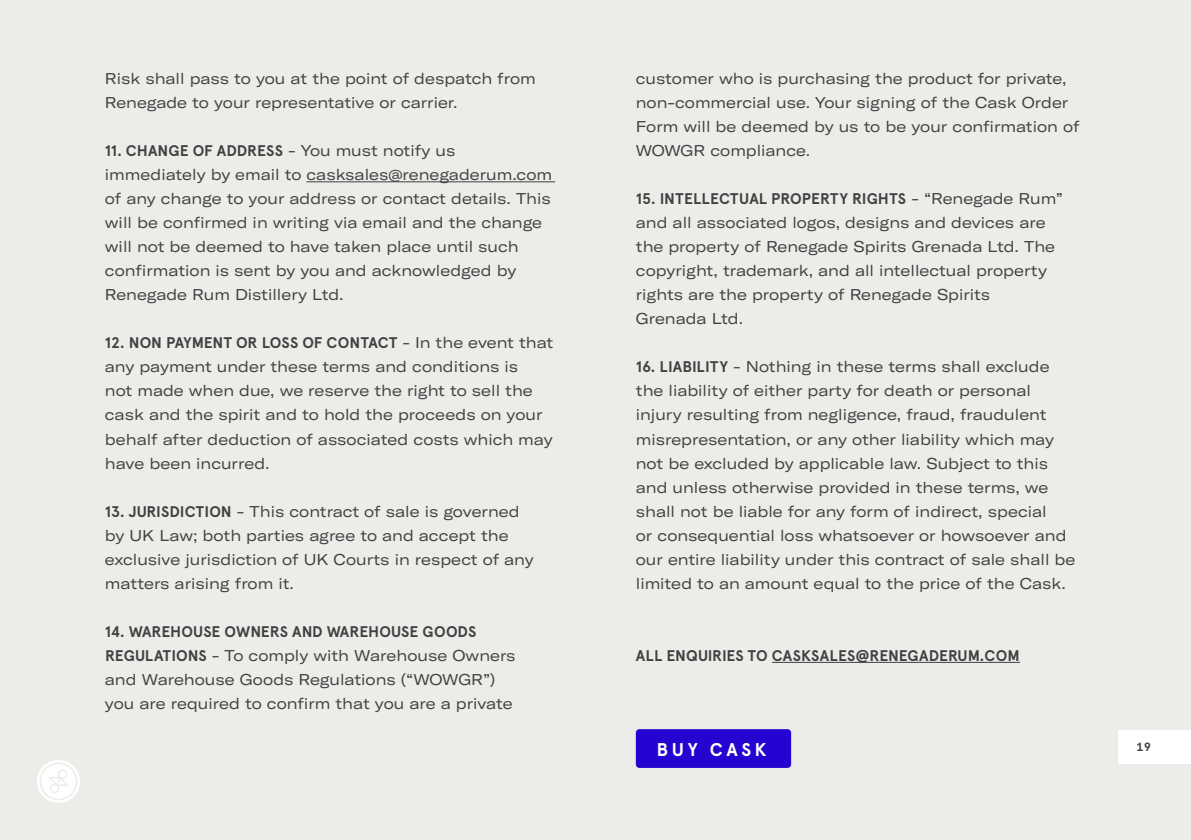
<style>
.page{position:relative;width:1191px;height:840px;background:#fff}
.page>*{position:absolute;margin:0;border:0;box-sizing:border-box;transform-origin:0 0}
.t1{font:700 18.4px "Apercu Pro";letter-spacing:.2em;color:#fff}
.t2{font:expanded 15.4px/24px "GT America";color:#414042}
.t3{font:700 15.4px "Apercu";color:#414042}
.t4{font:700 12px "Apercu Mono";color:#414042}
.s1{font-family:"GT America";font-weight:400;font-stretch:expanded}
.s2{font-family:"Apercu";font-weight:700;font-stretch:normal}
</style>
<div class="page">
<div style="left:0;top:0;width:1191px;height:839px;background:#ecece9"></div>
<hr style="left:306px;top:181px;width:249px;height:1px;background:#414042">
<hr style="left:772px;top:661px;width:248px;height:1px;background:#414042">
<div style="left:636px;top:728px;width:155px;height:39px;background:#2603d1;border-radius:4px"></div>
<div style="left:1119px;top:730px;width:72px;height:33px;background:#fff"></div>
<svg style="left:37px;top:760px;width:43px;height:42px"></svg>
<p class="t2" style="left:105px;top:67px;width:432px">Risk shall pass to you at the point of despatch from<br>Renegade to your representative or carrier.</p>
<p class="t3" style="left:105px;top:141px;width:352px">11. CHANGE OF ADDRESS <span class="s1">- You must notify us</span></p>
<p class="t2" style="left:105px;top:163px;width:448px">immediately by email to casksales@renegaderum.com of any change to your address or contact details. This will be confirmed in writing via email and the change will not be deemed to have taken place until such confirmation is sent by you and acknowledged by Renegade Rum Distillery Ltd.</p>
<p class="t3" style="left:105px;top:333px;width:450px">12. NON PAYMENT OR LOSS OF CONTACT <span class="s1">- In the event that</span></p>
<p class="t2" style="left:105px;top:355px;width:449px">any payment under these terms and conditions is<br>not made when due, we reserve the right to sell the cask and the spirit and to hold the proceeds on your behalf after deduction of associated costs which may have been incurred.</p>
<p class="t2" style="left:105px;top:499px;width:430px"><span class="s2">13. JURISDICTION</span> - This contract of sale is governed by UK Law; both parties agree to and accept the exclusive jurisdiction of UK Courts in respect of any matters arising from it.</p>
<p class="t3" style="left:105px;top:621px;width:373px">14. WAREHOUSE OWNERS AND WAREHOUSE GOODS</p>
<p class="t2" style="left:105px;top:643px;width:412px"><span class="s2">REGULATIONS</span> - To comply with Warehouse Owners and Warehouse Goods Regulations (“WOWGR”) you are required to confirm that you are a private</p>
<p class="t2" style="left:636px;top:67px;width:445px">customer who is purchasing the product for private, non-commercial use. Your signing of the Cask Order Form will be deemed by us to be your confirmation of WOWGR compliance.</p>
<p class="t3" style="left:636px;top:189px;width:428px">15. INTELLECTUAL PROPERTY RIGHTS <span class="s1">- “Renegade Rum”</span></p>
<p class="t2" style="left:636px;top:211px;width:421px">and all associated logos, designs and devices are the property of Renegade Spirits Grenada Ltd. The copyright, trademark, and all intellectual property rights are the property of Renegade Spirits Grenada Ltd.</p>
<p class="t2" style="left:636px;top:355px;width:441px"><span class="s2">16. LIABILITY</span> - Nothing in these terms shall exclude the liability of either party for death or personal injury resulting from negligence, fraud, fraudulent misrepresentation, or any other liability which may not be excluded by applicable law. Subject to this and unless otherwise provided in these terms, we shall not be liable for any form of indirect, special<br>or consequential loss whatsoever or howsoever and our entire liability under this contract of sale shall be limited to an amount equal to the price of the Cask.</p>
<p class="t3" style="left:636px;top:645px;width:385px">ALL ENQUIRIES TO CASKSALES@RENEGADERUM.COM</p>
<p class="t1" style="left:657px;top:734px;width:111px">BUY CASK</p>
<p class="t4" style="left:1136px;top:739px;width:16px">19</p>
</div>
